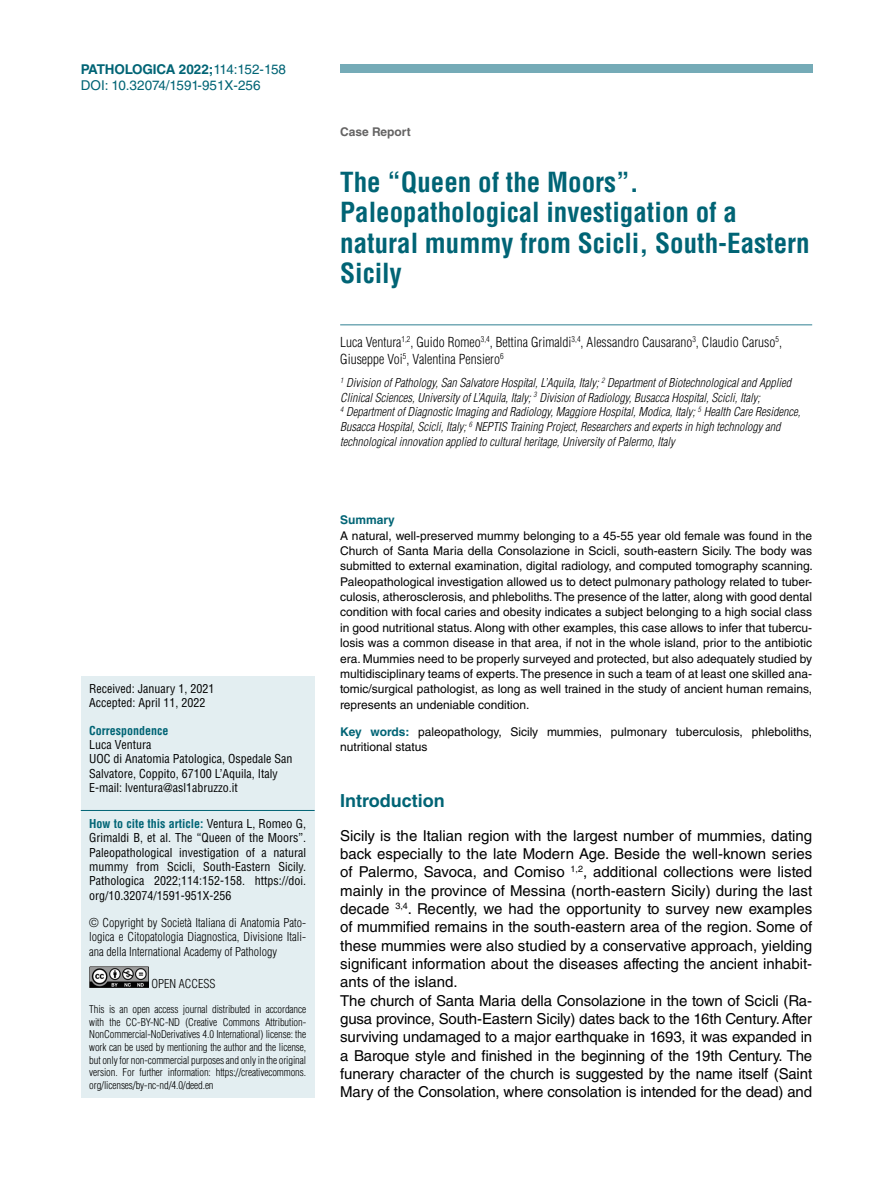
<style>
.page{position:relative;width:893px;height:1191px;background:#fff}
.page>*{position:absolute;margin:0;border:0;box-sizing:border-box;transform-origin:0 0}
.t1{font:700 condensed 27px/30.3px "Helvetica LT Std";color:#006475}
.t2{font:700 18px "Helvetica LT Std";color:#006475}
.t3{font:15px/18.3px "Helvetica LT Std";color:#000}
.t4{font:300 condensed 13.5px/16.8px "Helvetica LT Std";color:#000}
.t5{font:13.5px/16.2px "Helvetica LT Std";color:#006475}
.t6{font:12px/15.3px "Helvetica LT Std";color:#000;text-align:justify}
.t7{font:italic 300 condensed 12px/14.7px "Helvetica LT Std";color:#000}
.t8{font:condensed 12px/14.4px "Helvetica LT Std";color:#000}
.t9{font:300 condensed 12px/14.4px "Helvetica LT Std";color:#000;text-align:justify}
.t10{font:700 condensed 12px "Helvetica LT Std";color:#006475}
.t11{font:700 12px "Helvetica LT Std";color:#646363}
.t12{font:700 12px "Helvetica LT Std";color:#006475}
.t13{font:300 condensed 10.5px/12.6px "Helvetica LT Std";letter-spacing:-.01em;color:#000;text-align:justify}
.s1{font-weight:700}
.s2{font-weight:700;color:#006475}
</style>
<div class="page">
<div style="left:81px;top:676px;width:234px;height:421px;background:#e3eef1"></div>
<hr style="left:81px;top:810px;width:234px;height:1px;background:#006475">
<img style="left:89px;top:966px;width:60px;height:22px">
<div style="left:340px;top:64px;width:472px;height:8px;background:#75abb7"></div>
<hr style="left:340px;top:324px;width:472px;height:1px;background:#75abb7">
<p class="t5" style="left:81px;top:61px;width:207px"><span class="s1">PATHOLOGICA 2022;</span>114:152-158<br>DOI: 10.32074/1591-951X-256</p>
<p class="t8" style="left:89px;top:681px;width:127px">Received: January 1, 2021<br>Accepted: April 11, 2022</p>
<p class="t10" style="left:89px;top:722px;width:81px">Correspondence</p>
<p class="t8" style="left:89px;top:737px;width:205px">Luca Ventura<br>UOC di Anatomia Patologica, Ospedale San Salvatore, Coppito, 67100 L’Aquila, Italy E-mail: lventura@asl1abruzzo.it</p>
<p class="t8" style="left:89px;top:816px;width:218px;text-align:justify"><span class="s2">How to cite this article:</span> Ventura L, Romeo G, Grimaldi B, et al. The “Queen of the Moors”.<br>Paleopathological investigation of a natural mummy from Scicli, South-Eastern Sicily.<br>Pathologica 2022;114:152-158. https://doi. org/10.32074/1591-951X-256</p>
<p class="t9" style="left:89px;top:915px;width:218px">© Copyright by Società Italiana di Anatomia Pato&shy;logica e Citopatologia Diagnostica, Divisione Itali&shy;ana della International Academy of Pathology</p>
<p class="t9" style="left:151px;top:976px;width:66px">OPEN ACCESS</p>
<p class="t13" style="left:89px;top:1003px;width:218px">This is an open access journal distributed in accordance with the CC-BY-NC-ND (Creative Commons Attribution-NonCommercial-NoDerivatives 4.0 International) license: the work can be used by mentioning the author and the license, but only for non-commercial purposes and only in the original version. For further information: https://creativecommons. org/licenses/by-nc-nd/4.0/deed.en</p>
<p class="t11" style="left:340px;top:125px;width:72px">Case Report</p>
<h1 class="t1" style="left:340px;top:167px;width:471px">The “Queen of the Moors”.<br>Paleopathological investigation of a natural mummy from Scicli, South-Eastern<br>Sicily</h1>
<p class="t4" style="left:340px;top:333px;width:443px">Luca Ventura<sup>1,2</sup>, Guido Romeo<sup>3,4</sup>, Bettina Grimaldi<sup>3,4</sup>, Alessandro Causarano<sup>3</sup>, Claudio Caruso<sup>5</sup>,<br>Giuseppe Voi<sup>5</sup>, Valentina Pensiero<sup>6</sup></p>
<p class="t7" style="left:340px;top:375px;width:462px"><sup>1</sup> Division of Pathology, San Salvatore Hospital, L’Aquila, Italy; <sup>2</sup> Department of Biotechnological and Applied Clinical Sciences, University of L’Aquila, Italy; <sup>3</sup> Division of Radiology, Busacca Hospital, Scicli, Italy;<br><sup>4</sup> Department of Diagnostic Imaging and Radiology, Maggiore Hospital, Modica, Italy; <sup>5</sup> Health Care Residence, Busacca Hospital, Scicli, Italy; <sup>6</sup> NEPTIS Training Project, Researchers and experts in high technology and technological innovation applied to cultural heritage, University of Palermo, Italy</p>
<p class="t12" style="left:340px;top:513px;width:56px">Summary</p>
<p class="t6" style="left:340px;top:528px;width:474px">A natural, well-preserved mummy belonging to a 45-55 year old female was found in the Church of Santa Maria della Consolazione in Scicli, south-eastern Sicily. The body was submitted to external examination, digital radiology, and computed tomography scanning.<br>Paleopathological investigation allowed us to detect pulmonary pathology related to tuber&shy;culosis, atherosclerosis, and phleboliths. The presence of the latter, along with good dental condition with focal caries and obesity indicates a subject belonging to a high social class in good nutritional status. Along with other examples, this case allows to infer that tubercu&shy;losis was a common disease in that area, if not in the whole island, prior to the antibiotic era. Mummies need to be properly surveyed and protected, but also adequately studied by multidisciplinary teams of experts. The presence in such a team of at least one skilled ana&shy;tomic/surgical pathologist, as long as well trained in the study of ancient human remains, represents an undeniable condition.</p>
<p class="t6" style="left:340px;top:724px;width:473px;line-height:14.7px"><span class="s2">Key words:</span> paleopathology, Sicily mummies, pulmonary tuberculosis, phleboliths, nutritional status</p>
<h2 class="t2" style="left:340px;top:789px;width:106px">Introduction</h2>
<p class="t3" style="left:340px;top:826px;width:474px">Sicily is the Italian region with the largest number of mummies, dating back especially to the late Modern Age. Beside the well-known series of Palermo, Savoca, and Comiso <sup>1,2</sup>, additional collections were listed mainly in the province of Messina (north-eastern Sicily) during the last decade <sup>3,4</sup>. Recently, we had the opportunity to survey new examples of mummified remains in the south-eastern area of the region. Some of these mummies were also studied by a conservative approach, yielding significant information about the diseases affecting the ancient inhabit&shy;ants of the island.<br>The church of Santa Maria della Consolazione in the town of Scicli (Ra&shy;gusa province, South-Eastern Sicily) dates back to the 16th Century. After surviving undamaged to a major earthquake in 1693, it was expanded in a Baroque style and finished in the beginning of the 19th Century. The funerary character of the church is suggested by the name itself (Saint Mary of the Consolation, where consolation is intended for the dead) and</p>
</div>
